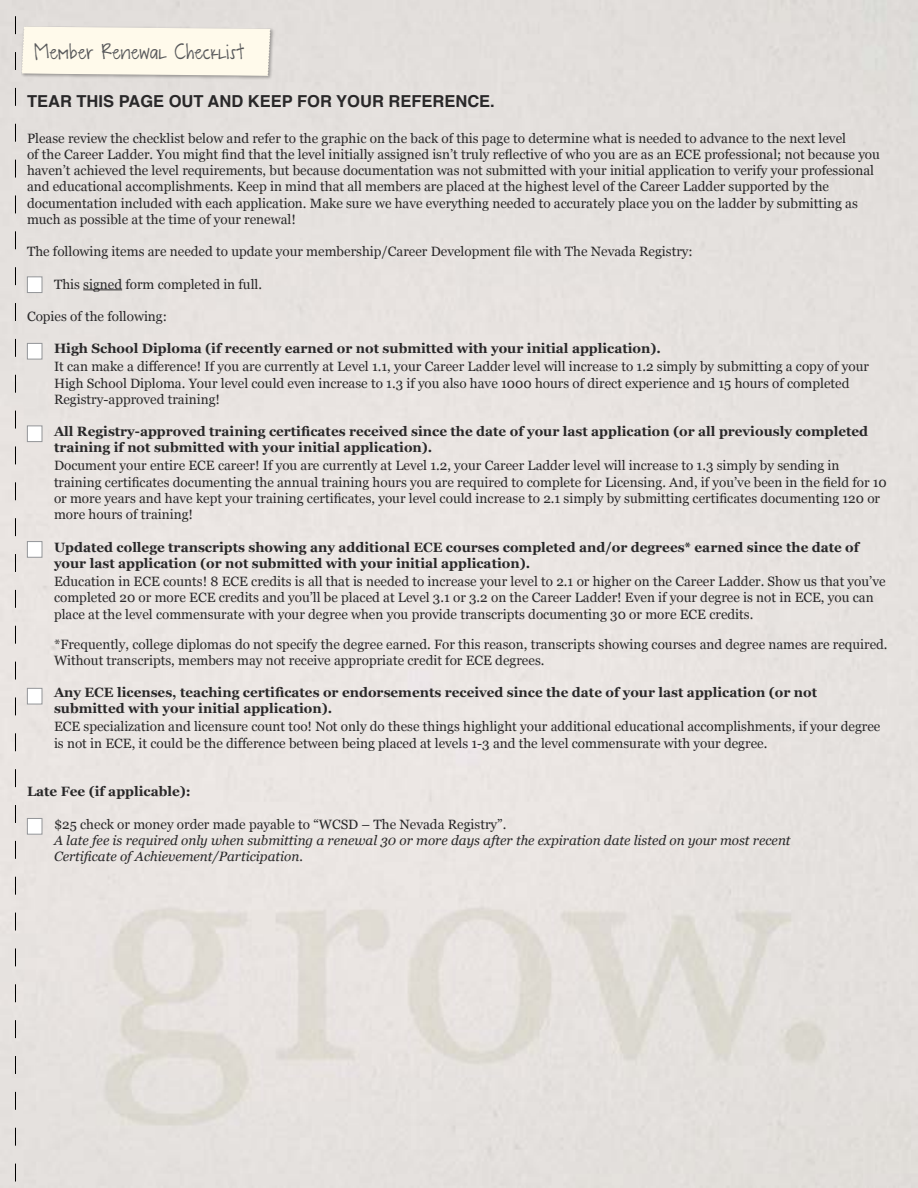
<style>
.page{position:relative;width:918px;height:1188px;background:#fff}
.page>*{position:absolute;margin:0;border:0;box-sizing:border-box;transform-origin:0 0}
.t1{font:22.5px "Pea Bandit";letter-spacing:.005em;color:#58595b}
.t2{font:700 16.5px "Helvetica";color:#292829}
.t3{font:13.5px/16.2px "Georgia";color:#292829}
.t4{font:700 13.5px/16.2px "Georgia";color:#292829}
.t5{font:italic 13.5px/16.2px "Georgia";color:#292829}
</style>
<div class="page">
<svg style="left:15px;top:16px;width:255px;height:1166px"></svg>
<hr style="left:83px;top:290px;width:39px;height:1px;background:#292829">
<div style="left:27px;top:343px;width:15px;height:16px;background:#fff;border:1px solid #939598"></div>
<div style="left:27px;top:276px;width:15px;height:17px;background:#fff;border:1px solid #939598"></div>
<div style="left:27px;top:426px;width:15px;height:16px;background:#fff;border:1px solid #939598"></div>
<div style="left:27px;top:541px;width:15px;height:17px;background:#fff;border:1px solid #939598"></div>
<div style="left:27px;top:688px;width:15px;height:16px;background:#fff;border:1px solid #939598"></div>
<div style="left:27px;top:818px;width:15px;height:17px;background:#fff;border:1px solid #939598"></div>
<h1 class="t1" style="left:35px;top:43px;width:211px">Member Renewal Checklist</h1>
<p class="t2" style="left:27px;top:88px;width:469px">TEAR THIS PAGE OUT AND KEEP FOR YOUR REFERENCE.</p>
<p class="t3" style="left:27px;top:130px;width:855px">Please review the checklist below and refer to the graphic on the back of this page to determine what is needed to advance to the next level<br>of the Career Ladder. You might find that the level initially assigned isn’t truly reflective of who you are as an ECE professional; not because you haven’t achieved the level requirements, but because documentation was not submitted with your initial application to verify your professional and educational accomplishments. Keep in mind that all members are placed at the highest level of the Career Ladder supported by the documentation included with each application. Make sure we have everything needed to accurately place you on the ladder by submitting as much as possible at the time of your renewal!</p>
<p class="t3" style="left:27px;top:243px;width:667px">The following items are needed to update your membership/Career Development file with The Nevada Registry:</p>
<p class="t3" style="left:54px;top:275px;width:210px">This signed form completed in full.</p>
<p class="t3" style="left:27px;top:308px;width:142px">Copies of the following:</p>
<p class="t4" style="left:54px;top:340px;width:608px">High School Diploma (if recently earned or not submitted with your initial application).</p>
<p class="t3" style="left:54px;top:358px;width:817px">It can make a difference! If you are currently at Level 1.1, your Career Ladder level will increase to 1.2 simply by submitting a copy of your<br>High School Diploma. Your level could even increase to 1.3 if you also have 1000 hours of direct experience and 15 hours of completed<br>Registry-approved training!</p>
<p class="t4" style="left:54px;top:423px;width:816px">All Registry-approved training certificates received since the date of your last application (or all previously completed training if not submitted with your initial application).</p>
<p class="t3" style="left:54px;top:457px;width:834px">Document your entire ECE career! If you are currently at Level 1.2, your Career Ladder level will increase to 1.3 simply by sending in training certificates documenting the annual training hours you are required to complete for Licensing. And, if you’ve been in the field for 10 or more years and have kept your training certificates, your level could increase to 2.1 simply by submitting certificates documenting 120 or more hours of training!</p>
<p class="t4" style="left:54px;top:539px;width:807px">Updated college transcripts showing any additional ECE courses completed and/or degrees* earned since the date of your last application (or not submitted with your initial application).</p>
<p class="t3" style="left:54px;top:573px;width:833px">Education in ECE counts! 8 ECE credits is all that is needed to increase your level to 2.1 or higher on the Career Ladder. Show us that you’ve completed 20 or more ECE credits and you’ll be placed at Level 3.1 or 3.2 on the Career Ladder! Even if your degree is not in ECE, you can place at the level commensurate with your degree when you provide transcripts documenting 30 or more ECE credits.</p>
<p class="t3" style="left:54px;top:635px;width:835px">*Frequently, college diplomas do not specify the degree earned. For this reason, transcripts showing courses and degree names are required.<br>Without transcripts, members may not receive appropriate credit for ECE degrees.</p>
<p class="t4" style="left:54px;top:684px;width:765px">Any ECE licenses, teaching certificates or endorsements received since the date of your last application (or not submitted with your initial application).</p>
<p class="t3" style="left:54px;top:718px;width:828px">ECE specialization and licensure count too! Not only do these things highlight your additional educational accomplishments, if your degree is not in ECE, it could be the difference between being placed at levels 1-3 and the level commensurate with your degree.</p>
<p class="t4" style="left:27px;top:783px;width:165px">Late Fee (if applicable):</p>
<p class="t3" style="left:54px;top:815px;width:454px">$25 check or money order made payable to “WCSD – The Nevada Registry”.</p>
<p class="t5" style="left:54px;top:832px;width:738px">A late fee is required only when submitting a renewal 30 or more days after the expiration date listed on your most recent<br>Certificate of Achievement/Participation.</p>
</div>
